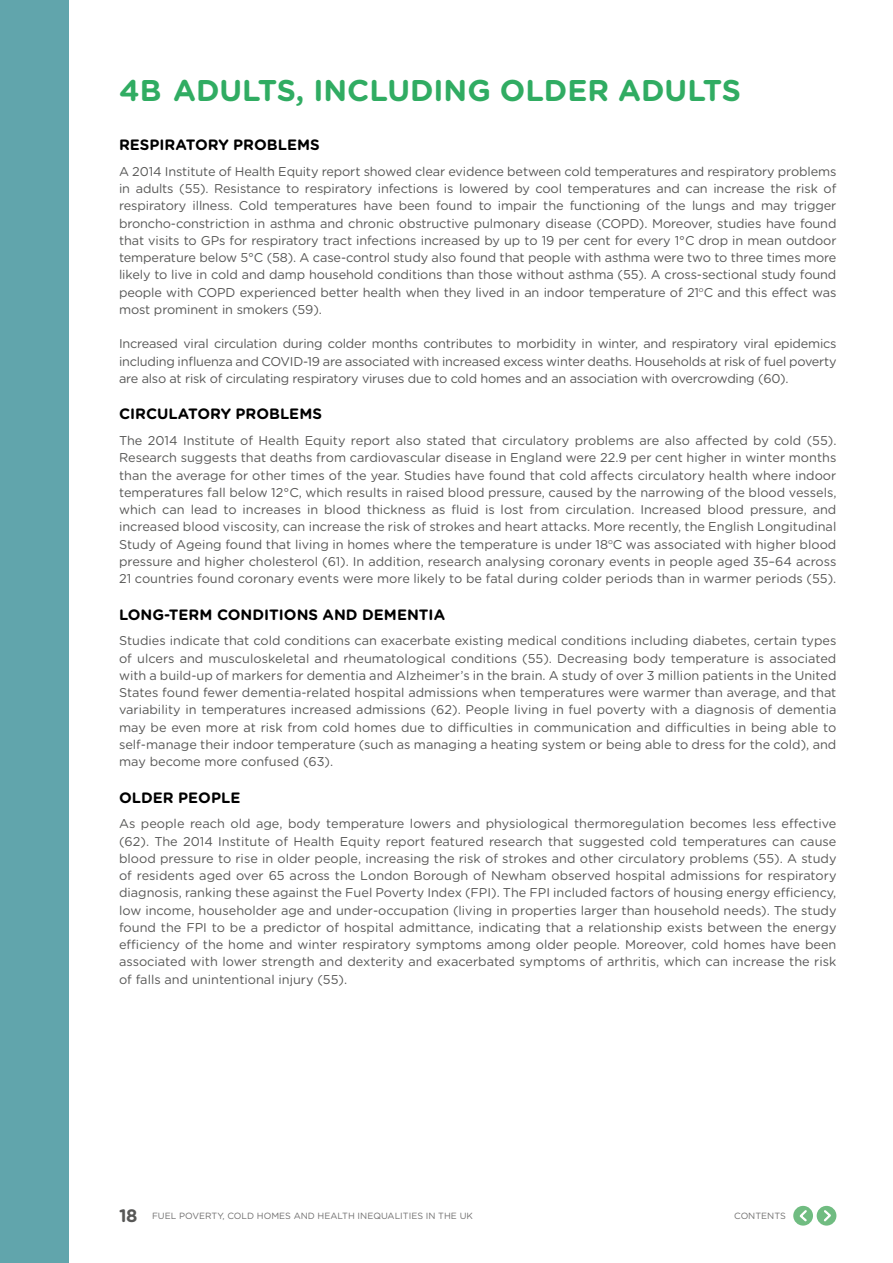
<style>
.page{position:relative;width:893px;height:1263px;background:#fff}
.page>*{position:absolute;margin:0;border:0;box-sizing:border-box;transform-origin:0 0}
.t1{font:700 30px "Gotham Rounded";color:#30ac62}
.t2{font:700 15px "Gotham Rounded";color:#000}
.t3{font:12.75px/17.2px "Gotham Rounded";color:#575756;text-align:justify}
.t4{font:9px "Gotham Rounded";color:#706f6f}
.s1{font-weight:700;font-size:18px;color:#575756}
</style>
<div class="page">
<div style="left:793px;top:1206px;width:20px;height:19px;background:#70bc81;border-radius:50%"></div>
<div style="left:817px;top:1206px;width:19px;height:19px;background:#70bc81;border-radius:50%"></div>
<svg style="left:799px;top:1210px;width:8px;height:12px"></svg>
<svg style="left:824px;top:1210px;width:7px;height:12px"></svg>
<div style="left:0;top:0;width:68px;height:1263px;background:#61a5ac"></div>
<h1 class="t1" style="left:119px;top:68px;width:623px">4B ADULTS, INCLUDING OLDER ADULTS</h1>
<p class="t2" style="left:119px;top:134px;width:202px">RESPIRATORY PROBLEMS</p>
<p class="t3" style="left:119px;top:162px;width:719px">A 2014 Institute of Health Equity report showed clear evidence between cold temperatures and respiratory problems in adults (55). Resistance to respiratory infections is lowered by cool temperatures and can increase the risk of respiratory illness. Cold temperatures have been found to impair the functioning of the lungs and may trigger broncho-constriction in asthma and chronic obstructive pulmonary disease (COPD). Moreover, studies have found that visits to GPs for respiratory tract infections increased by up to 19 per cent for every 1°C drop in mean outdoor temperature below 5°C (58). A case-control study also found that people with asthma were two to three times more likely to live in cold and damp household conditions than those without asthma (55). A cross-sectional study found people with COPD experienced better health when they lived in an indoor temperature of 21<sup>o</sup>C and this effect was most prominent in smokers (59).</p>
<p class="t3" style="left:119px;top:334px;width:719px">Increased viral circulation during colder months contributes to morbidity in winter, and respiratory viral epidemics including influenza and COVID-19 are associated with increased excess winter deaths. Households at risk of fuel poverty are also at risk of circulating respiratory viruses due to cold homes and an association with overcrowding (60).</p>
<p class="t2" style="left:119px;top:403px;width:204px">CIRCULATORY PROBLEMS</p>
<p class="t3" style="left:119px;top:431px;width:719px">The 2014 Institute of Health Equity report also stated that circulatory problems are also affected by cold (55).<br>Research suggests that deaths from cardiovascular disease in England were 22.9 per cent higher in winter months than the average for other times of the year. Studies have found that cold affects circulatory health where indoor temperatures fall below 12°C, which results in raised blood pressure, caused by the narrowing of the blood vessels, which can lead to increases in blood thickness as fluid is lost from circulation. Increased blood pressure, and increased blood viscosity, can increase the risk of strokes and heart attacks. More recently, the English Longitudinal Study of Ageing found that living in homes where the temperature is under 18<sup>o</sup>C was associated with higher blood pressure and higher cholesterol (61). In addition, research analysing coronary events in people aged 35–64 across 21 countries found coronary events were more likely to be fatal during colder periods than in warmer periods (55).</p>
<p class="t2" style="left:119px;top:603px;width:328px">LONG-TERM CONDITIONS AND DEMENTIA</p>
<p class="t3" style="left:119px;top:632px;width:719px">Studies indicate that cold conditions can exacerbate existing medical conditions including diabetes, certain types of ulcers and musculoskeletal and rheumatological conditions (55). Decreasing body temperature is associated with a build-up of markers for dementia and Alzheimer’s in the brain. A study of over 3 million patients in the United States found fewer dementia-related hospital admissions when temperatures were warmer than average, and that variability in temperatures increased admissions (62). People living in fuel poverty with a diagnosis of dementia may be even more at risk from cold homes due to difficulties in communication and difficulties in being able to self-manage their indoor temperature (such as managing a heating system or being able to dress for the cold), and may become more confused (63).</p>
<p class="t2" style="left:119px;top:786px;width:123px">OLDER PEOPLE</p>
<p class="t3" style="left:119px;top:815px;width:719px">As people reach old age, body temperature lowers and physiological thermoregulation becomes less effective (62). The 2014 Institute of Health Equity report featured research that suggested cold temperatures can cause blood pressure to rise in older people, increasing the risk of strokes and other circulatory problems (55). A study of residents aged over 65 across the London Borough of Newham observed hospital admissions for respiratory diagnosis, ranking these against the Fuel Poverty Index (FPI). The FPI included factors of housing energy efficiency, low income, householder age and under-occupation (living in properties larger than household needs). The study found the FPI to be a predictor of hospital admittance, indicating that a relationship exists between the energy efficiency of the home and winter respiratory symptoms among older people. Moreover, cold homes have been associated with lower strength and dexterity and exacerbated symptoms of arthritis, which can increase the risk of falls and unintentional injury (55).</p>
<p class="t4" style="left:119px;top:1210px;width:355px"><span class="s1">18</span> FUEL POVERTY, COLD HOMES AND HEALTH INEQUALITIES IN THE UK</p>
<p class="t4" style="left:734px;top:1210px;width:53px">CONTENTS</p>
</div>
